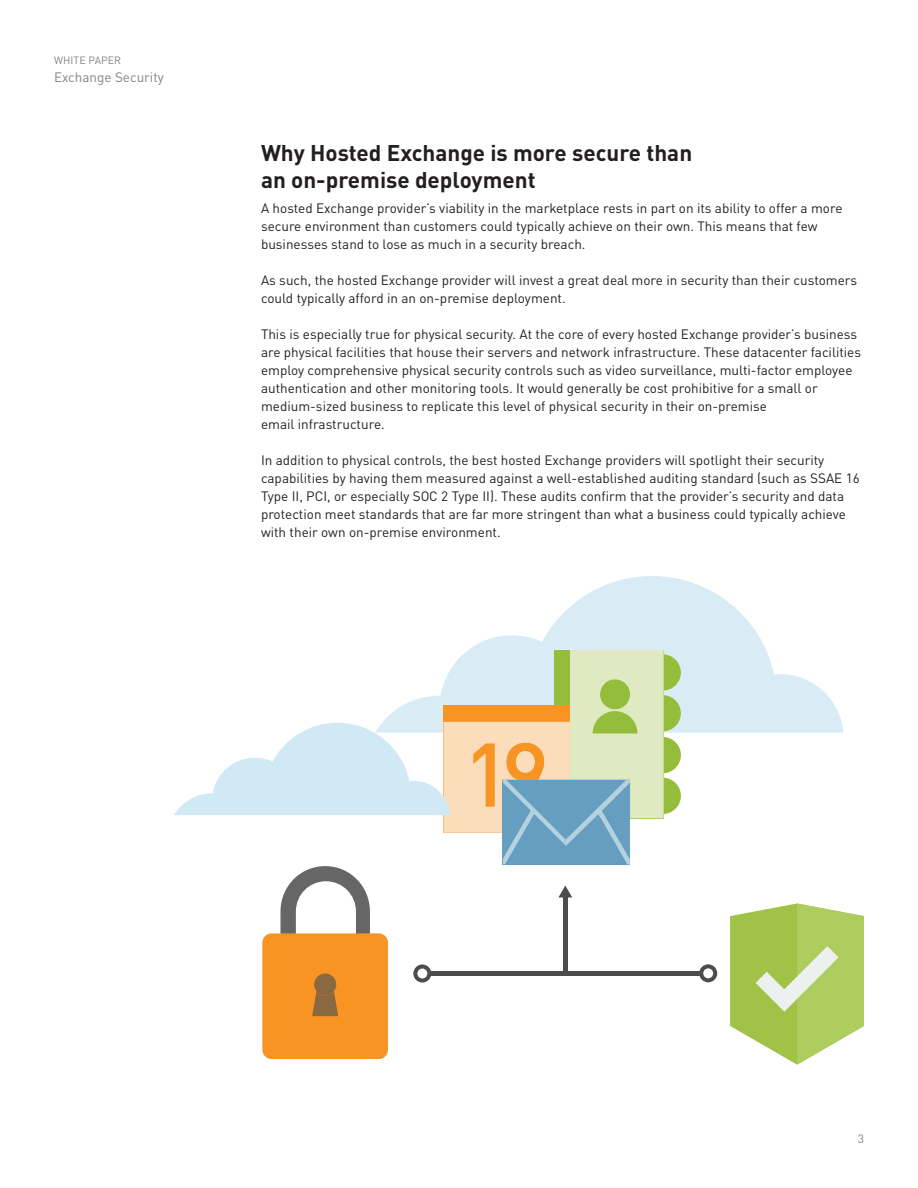
<style>
.page{position:relative;width:918px;height:1188px;background:#fff}
.page>*{position:absolute;margin:0;border:0;box-sizing:border-box;transform-origin:0 0}
.t1{font:700 22.5px/27px "DINOT";color:#231f20}
.t2{font:13.5px/18px "DINOT";color:#231f20}
.t3{font:13.5px "DINOT";color:#808285}
.t4{font:12px "DINOT";color:#808285}
.t5{font:10.5px "DINOT";letter-spacing:.01em;color:#808285}
</style>
<div class="page">
<svg style="left:469px;top:576px;width:374px;height:157px;fill:#d9ecf6"></svg>
<svg style="left:413px;top:964px;width:18px;height:19px"></svg>
<hr style="left:429px;top:971px;width:272px;height:4px;background:#4c4c4c">
<svg style="left:699px;top:964px;width:18px;height:18px"></svg>
<hr style="left:563px;top:895px;width:4px;height:79px;background:#4c4c4c">
<div style="left:262px;top:933px;width:126px;height:126px;background:#f79423;border-radius:9px"></div>
<svg style="left:312px;top:974px;width:26px;height:42px"></svg>
<svg style="left:730px;top:903px;width:134px;height:162px"></svg>
<div style="left:645px;top:654px;width:36px;height:37px;background:#95bd3c;border-radius:50%"></div>
<div style="left:645px;top:695px;width:36px;height:36px;background:#95bd3c;border-radius:50%"></div>
<div style="left:645px;top:737px;width:36px;height:36px;background:#95bd3c;border-radius:50%"></div>
<div style="left:645px;top:778px;width:36px;height:36px;background:#95bd3c;border-radius:50%"></div>
<svg style="left:174px;top:650px;width:490px;height:301px"></svg>
<p class="t5" style="left:54px;top:54px;width:69px">WHITE PAPER</p>
<p class="t3" style="left:54px;top:69px;width:111px">Exchange Security</p>
<h1 class="t1" style="left:261px;top:139px;width:433px">Why Hosted Exchange is more secure than an on-premise deployment</h1>
<p class="t2" style="left:261px;top:199px;width:583px">A hosted Exchange provider’s viability in the marketplace rests in part on its ability to offer a more secure environment than customers could typically achieve on their own. This means that few businesses stand to lose as much in a security breach.</p>
<p class="t2" style="left:261px;top:271px;width:598px">As such, the hosted Exchange provider will invest a great deal more in security than their customers could typically afford in an on-premise deployment.</p>
<p class="t2" style="left:261px;top:325px;width:602px">This is especially true for physical security. At the core of every hosted Exchange provider’s business are physical facilities that house their servers and network infrastructure. These datacenter facilities employ comprehensive physical security controls such as video surveillance, multi-factor employee authentication and other monitoring tools. It would generally be cost prohibitive for a small or medium-sized business to replicate this level of physical security in their on-premise<br>email infrastructure.</p>
<p class="t2" style="left:261px;top:451px;width:600px">In addition to physical controls, the best hosted Exchange providers will spotlight their security capabilities by having them measured against a well-established auditing standard (such as SSAE 16<br>Type II, PCI, or especially SOC 2 Type II). These audits confirm that the provider’s security and data protection meet standards that are far more stringent than what a business could typically achieve with their own on-premise environment.</p>
<p class="t4" style="left:858px;top:1131px;width:8px">3</p>
</div>
